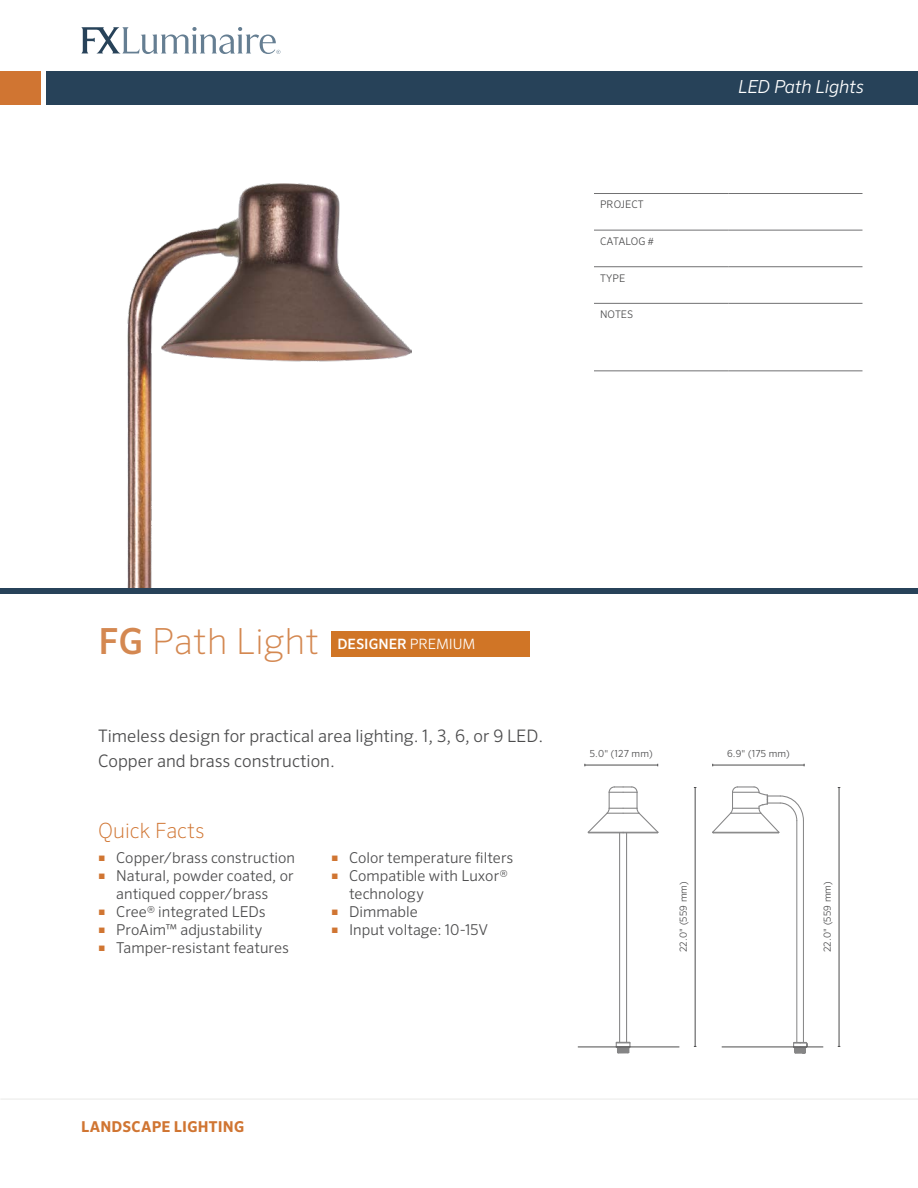
<style>
.page{position:relative;width:918px;height:1188px;background:#fff}
.page>*{position:absolute;margin:0;border:0;box-sizing:border-box;transform-origin:0 0}
.t1{font:200 36px "Sero Pro";letter-spacing:.01em;color:#d48851}
.t2{font:200 21px "Sero Pro";color:#d07532}
.t3{font:italic 300 18px "Sero Pro";letter-spacing:-.01em;color:#fff}
.t4{font:300 17.25px/24.8px "Sero Pro";color:#4c4c4d}
.t5{font:300 15px/18px "Sero Pro";letter-spacing:.005em;color:#4c4c4d;text-align:center}
.t6{font:700 15px "Sero Pro";letter-spacing:.015em;color:#d07532}
.t7{font:500 14.25px "Sero Pro";color:#fff}
.t8{font:300 10.5px "Sero Pro";letter-spacing:.01em;color:#4c4c4d}
.t9{font:300 10.5px "Sero Pro";letter-spacing:-.015em;color:#4c4c4d}
.t10{font:300 9.75px "Sero Pro";letter-spacing:.02em;color:#4c4c4d}
.s1{font-weight:500}
.s2{font-weight:300}
.s3{font-size:7.5px;color:#d07532}
</style>
<div class="page">
<img style="left:128px;top:184px;width:283px;height:405px">
<div style="left:331px;top:631px;width:199px;height:26px;background:#d07526"></div>
<hr style="left:695px;top:788px;width:1px;height:258px;background:#4c4c4d">
<hr style="left:839px;top:788px;width:1px;height:258px;background:#4c4c4d">
<hr style="left:626px;top:833px;width:1px;height:209px;background:#858586">
<hr style="left:619px;top:833px;width:1px;height:209px;background:#858586">
<svg style="left:615px;top:1041px;width:16px;height:13px"></svg>
<svg style="left:587px;top:786px;width:72px;height:48px"></svg>
<hr style="left:803px;top:821px;width:1px;height:221px;background:#858586">
<hr style="left:796px;top:821px;width:1px;height:221px;background:#858586">
<svg style="left:793px;top:1041px;width:15px;height:13px"></svg>
<svg style="left:712px;top:786px;width:92px;height:48px"></svg>
<hr style="left:585px;top:765px;width:73px;height:1px;background:#4c4c4d">
<hr style="left:713px;top:765px;width:91px;height:1px;background:#4c4c4d">
<hr style="left:578px;top:1047px;width:101px;height:1px;background:#4c4c4d">
<hr style="left:722px;top:1047px;width:101px;height:1px;background:#4c4c4d">
<svg style="left:81px;top:27px;width:199px;height:27px"></svg>
<div style="left:0;top:71px;width:41px;height:33px;background:#d07532"></div>
<div style="left:46px;top:71px;width:872px;height:33px;background:#274259"></div>
<hr style="left:594px;top:193px;width:134px;height:1px;background:#717172">
<hr style="left:728px;top:193px;width:134px;height:1px;background:#717172">
<hr style="left:594px;top:230px;width:134px;height:1px;background:#717172">
<hr style="left:728px;top:230px;width:134px;height:1px;background:#717172">
<hr style="left:594px;top:266px;width:134px;height:1px;background:#717172">
<hr style="left:728px;top:266px;width:134px;height:1px;background:#717172">
<hr style="left:594px;top:303px;width:134px;height:1px;background:#717172">
<hr style="left:728px;top:303px;width:134px;height:1px;background:#717172">
<hr style="left:594px;top:371px;width:134px;height:1px;background:#717172">
<hr style="left:728px;top:371px;width:134px;height:1px;background:#717172">
<hr style="left:0;top:1098px;width:918px;height:2px;background:#f1f0ef">
<div style="left:0;top:589px;width:918px;height:5px;background:#274259"></div>
<p class="t8" style="left:600px;top:198px;width:45px">PROJECT</p>
<p class="t9" style="left:600px;top:235px;width:55px">CATALOG #</p>
<p class="t8" style="left:600px;top:272px;width:27px">TYPE</p>
<p class="t8" style="left:600px;top:308px;width:35px">NOTES</p>
<p class="t3" style="left:738px;top:76px;width:127px">LED Path Lights</p>
<h1 class="t1" style="left:98px;top:620px;width:222px"><span class="s1">FG</span> Path Light</h1>
<p class="t7" style="left:338px;top:636px;width:139px">DESIGNER <span class="s2">PREMIUM</span></p>
<p class="t4" style="left:98px;top:724px;width:446px">Timeless design for practical area lighting. 1, 3, 6, or 9 LED.<br>Copper and brass construction.</p>
<h2 class="t2" style="left:98px;top:818px;width:108px">Quick Facts</h2>
<p class="t5" style="left:98px;top:849px;width:198px"><span class="s3">■</span> Copper/brass construction</p>
<p class="t5" style="left:98px;top:867px;width:197px"><span class="s3">■</span> Natural, powder coated, or antiqued copper/brass</p>
<p class="t5" style="left:98px;top:903px;width:169px"><span class="s3">■</span> Cree® integrated LEDs</p>
<p class="t5" style="left:98px;top:921px;width:166px"><span class="s3">■</span> ProAim™ adjustability</p>
<p class="t5" style="left:98px;top:939px;width:192px"><span class="s3">■</span> Tamper-resistant features</p>
<p class="t5" style="left:331px;top:849px;width:184px"><span class="s3">■</span> Color temperature filters</p>
<p class="t5" style="left:349px;top:867px;width:160px;text-align:left;text-indent:-18px"><span class="s3">■</span> Compatible with Luxor® technology</p>
<p class="t5" style="left:331px;top:903px;width:88px"><span class="s3">■</span> Dimmable</p>
<p class="t5" style="left:331px;top:921px;width:159px"><span class="s3">■</span> Input voltage: 10-15V</p>
<p class="t10" style="left:590px;top:748px;width:65px">5.0" (127 mm)</p>
<p class="t10" style="left:727px;top:748px;width:64px">6.9" (175 mm)</p>
<p class="t10" style="left:678px;top:952px;width:72px;rotate:-90deg">22.0" (559 mm)</p>
<p class="t10" style="left:822px;top:952px;width:72px;rotate:-90deg">22.0" (559 mm)</p>
<p class="t6" style="left:81px;top:1118px;width:165px">LANDSCAPE LIGHTING</p>
</div>
